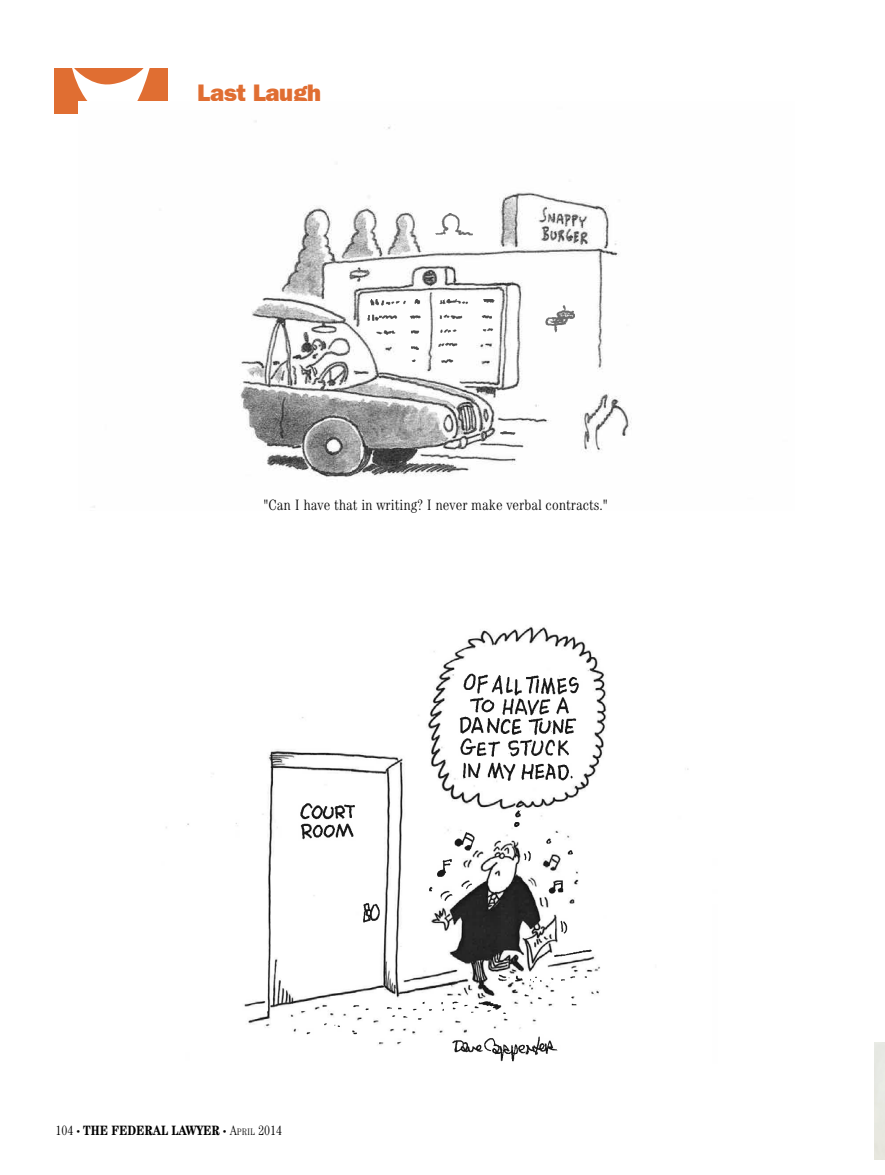
<style>
.page{position:relative;width:885px;height:1175px;background:#fff}
.page>*{position:absolute;margin:0;border:0;box-sizing:border-box;transform-origin:0 0}
.t1{font:800 24px "Franklin Gothic";letter-spacing:-.01em;color:#e06e32}
.t2{font:300 condensed 15px "Century";color:#000}
.t3{font:700 condensed 13.5px "Century";color:#000}
.s1{font-weight:300}
.s2{font-weight:300;font-size:7.5px}
.s3{font-weight:300;font-size:9.45px}
</style>
<div class="page">
<div style="left:54px;top:68px;width:114px;height:46px;background:#e06e32"></div>
<svg style="left:72px;top:68px;width:78px;height:33px"></svg>
<img style="left:78px;top:101px;width:554px;height:407px">
<img style="left:367px;top:300px;width:148px;height:135px">
<img style="left:435px;top:213px;width:139px;height:120px">
<img style="left:166px;top:626px;width:523px;height:406px">
<img style="left:299px;top:673px;width:372px;height:362px">
<img style="left:324px;top:1023px;width:255px;height:39px">
<h1 class="t1" style="left:197px;top:79px;width:125px">Last Laugh</h1>
<p class="t2" style="left:263px;top:496px;width:345px">"Can I have that in writing? I never make verbal contracts."</p>
<p class="t3" style="left:56px;top:1122px;width:228px"><span class="s1">104</span> <span class="s2">•</span> THE FEDERAL LAWYER <span class="s2">•</span> <span class="s1">A</span><span class="s3">pril</span> <span class="s1">2014</span></p>
</div>
